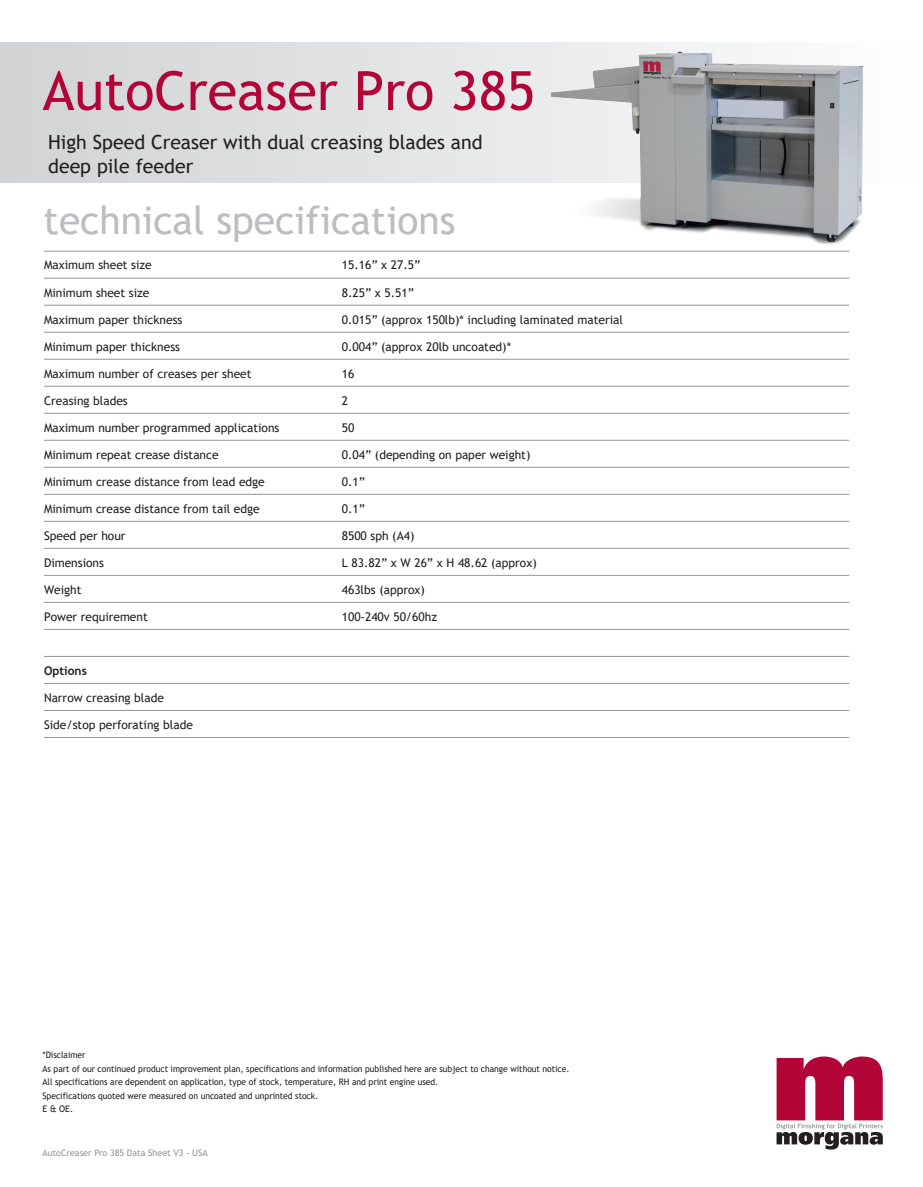
<style>
.page{position:relative;width:923px;height:1187px;background:#fff}
.page>*{position:absolute;margin:0;border:0;box-sizing:border-box;transform-origin:0 0}
.t1{font:54px "Trebuchet MS";color:#b30437}
.t2{font:39px "Trebuchet MS";color:#bcbdc0}
.t3{font:19.5px/24px "Trebuchet MS";color:#231f20}
.t4{font:12px "Trebuchet MS";color:#231f20}
.t5{font:700 12px "Trebuchet MS";color:#231f20}
.t6{font:9px/13.5px "Trebuchet MS";color:#231f20;scale:.95 1}
.t7{font:9px "Trebuchet MS";color:#939598}
</style>
<div class="page">
<div style="left:0;top:43px;width:921px;height:140px;background:#dddee0"></div>
<img style="left:538px;top:42px;width:376px;height:237px">
<hr style="left:44px;top:251px;width:805px;height:1px;background:#939598">
<hr style="left:44px;top:278px;width:805px;height:1px;background:#939598">
<hr style="left:44px;top:305px;width:805px;height:1px;background:#939598">
<hr style="left:44px;top:332px;width:805px;height:1px;background:#939598">
<hr style="left:44px;top:359px;width:805px;height:1px;background:#939598">
<hr style="left:44px;top:386px;width:805px;height:1px;background:#939598">
<hr style="left:44px;top:413px;width:805px;height:1px;background:#939598">
<hr style="left:44px;top:440px;width:805px;height:1px;background:#939598">
<hr style="left:44px;top:467px;width:805px;height:1px;background:#939598">
<hr style="left:44px;top:494px;width:805px;height:1px;background:#939598">
<hr style="left:44px;top:521px;width:805px;height:1px;background:#939598">
<hr style="left:44px;top:548px;width:805px;height:1px;background:#939598">
<hr style="left:44px;top:575px;width:805px;height:1px;background:#939598">
<hr style="left:44px;top:602px;width:805px;height:1px;background:#939598">
<hr style="left:44px;top:629px;width:805px;height:1px;background:#939598">
<hr style="left:44px;top:656px;width:805px;height:1px;background:#939598">
<hr style="left:44px;top:683px;width:805px;height:1px;background:#939598">
<hr style="left:44px;top:710px;width:805px;height:1px;background:#939598">
<hr style="left:44px;top:737px;width:805px;height:1px;background:#939598">
<svg style="left:776px;top:1056px;width:107px;height:93px"></svg>
<h1 class="t1" style="left:43px;top:57px;width:494px">AutoCreaser Pro 385</h1>
<h3 class="t3" style="left:48px;top:130px;width:436px">High Speed Creaser with dual creasing blades and deep pile feeder</h3>
<h2 class="t2" style="left:44px;top:196px;width:413px">technical specifications</h2>
<p class="t4" style="left:44px;top:258px;width:109px">Maximum sheet size</p>
<p class="t4" style="left:342px;top:258px;width:80px">15.16” x 27.5”</p>
<p class="t4" style="left:44px;top:285px;width:107px">Minimum sheet size</p>
<p class="t4" style="left:342px;top:285px;width:74px">8.25” x 5.51”</p>
<p class="t4" style="left:44px;top:312px;width:140px">Maximum paper thickness</p>
<p class="t4" style="left:342px;top:312px;width:283px">0.015” (approx 150lb)* including laminated material</p>
<p class="t4" style="left:44px;top:339px;width:137px">Minimum paper thickness</p>
<p class="t4" style="left:342px;top:339px;width:171px">0.004” (approx 20lb uncoated)*</p>
<p class="t4" style="left:44px;top:366px;width:209px">Maximum number of creases per sheet</p>
<p class="t4" style="left:342px;top:366px;width:14px">16</p>
<p class="t4" style="left:44px;top:393px;width:85px">Creasing blades</p>
<p class="t4" style="left:342px;top:393px;width:8px">2</p>
<p class="t4" style="left:44px;top:420px;width:237px">Maximum number programmed applications</p>
<p class="t4" style="left:342px;top:420px;width:14px">50</p>
<p class="t4" style="left:44px;top:447px;width:176px">Minimum repeat crease distance</p>
<p class="t4" style="left:342px;top:447px;width:190px">0.04” (depending on paper weight)</p>
<p class="t4" style="left:44px;top:474px;width:222px">Minimum crease distance from lead edge</p>
<p class="t4" style="left:342px;top:474px;width:25px">0.1”</p>
<p class="t4" style="left:44px;top:501px;width:217px">Minimum crease distance from tail edge</p>
<p class="t4" style="left:342px;top:501px;width:25px">0.1”</p>
<p class="t4" style="left:44px;top:528px;width:83px">Speed per hour</p>
<p class="t4" style="left:342px;top:528px;width:74px">8500 sph (A4)</p>
<p class="t4" style="left:44px;top:555px;width:61px">Dimensions</p>
<p class="t4" style="left:342px;top:555px;width:196px">L 83.82” x W 26” x H 48.62 (approx)</p>
<p class="t4" style="left:44px;top:582px;width:39px">Weight</p>
<p class="t4" style="left:342px;top:582px;width:85px">463lbs (approx)</p>
<p class="t4" style="left:44px;top:609px;width:105px">Power requirement</p>
<p class="t4" style="left:342px;top:609px;width:97px">100-240v 50/60hz</p>
<p class="t5" style="left:44px;top:663px;width:44px">Options</p>
<p class="t4" style="left:44px;top:690px;width:121px">Narrow creasing blade</p>
<p class="t4" style="left:44px;top:717px;width:150px">Side/stop perforating blade</p>
<p class="t6" style="left:43px;top:1047px;width:556px">*Disclaimer<br>As part of our continued product improvement plan, specifications and information published here are subject to change without notice.<br>All specifications are dependent on application, type of stock, temperature, RH and print engine used.<br>Specifications quoted were measured on uncoated and unprinted stock.<br>E &amp; OE.</p>
<p class="t7" style="left:43px;top:1147px;width:167px">AutoCreaser Pro 385 Data Sheet V3 - USA</p>
</div>
